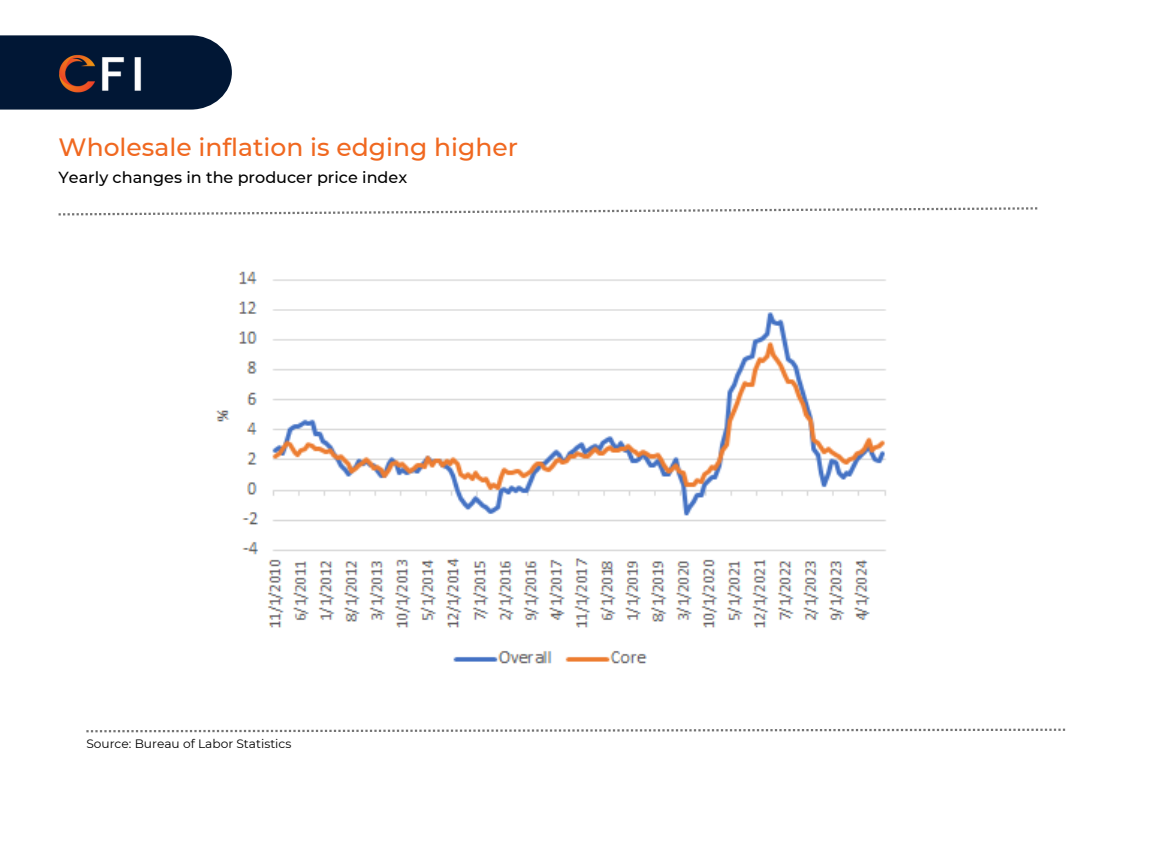
<style>
.page{position:relative;width:1152px;height:864px;background:#fff}
.page>*{position:absolute;margin:0;border:0;box-sizing:border-box;transform-origin:0 0}
.t1{font:500 25.05px "Montserrat";color:#f06820}
.t2{font:500 16.05px "Montserrat";color:#000}
.t3{font:12.15px "Montserrat";color:#000}
</style>
<div class="page">
<svg style="left:86px;top:729px;width:979px;height:3px"></svg>
<svg style="left:59px;top:207px;width:978px;height:9px"></svg>
<svg style="left:0;top:35px;width:232px;height:74px"></svg>
<img style="left:14px;top:41px;width:181px;height:52px">
<img style="left:215px;top:271px;width:671px;height:393px">
<p class="t1" style="left:59px;top:132px;width:461px">Wholesale inflation is edging higher</p>
<p class="t2" style="left:59px;top:168px;width:350px">Yearly changes in the producer price index</p>
<p class="t3" style="left:86px;top:736px;width:207px">Source: Bureau of Labor Statistics</p>
</div>
